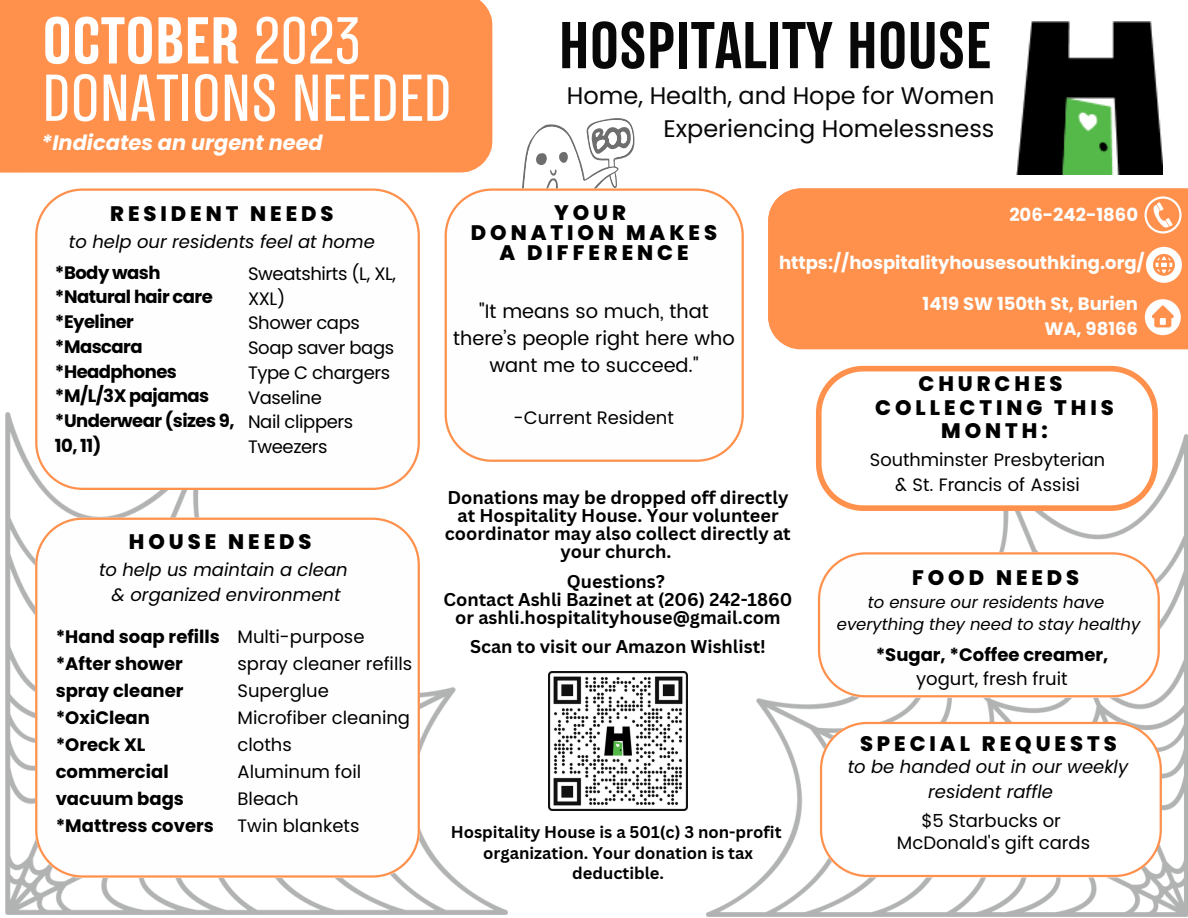
<style>
.page{position:relative;width:1188px;height:918px;background:#fff}
.page>*{position:absolute;margin:0;border:0;box-sizing:border-box;transform-origin:0 0}
.t1{font:700 60px "TT Backwards Sans";color:#080808}
.t2{font:60px "TT Backwards Sans";color:#fff}
.t3{font:700 60px "TT Backwards Sans";color:#fff}
.t4{font:24px/32.7px "Poppins";color:#080808;text-align:right}
.t5{font:800 21px/23.7px "Poppins";letter-spacing:.19em;color:#000;text-align:center}
.t6{font:italic 700 21px "Poppins";color:#fff}
.t7{font:19.5px/27px "Poppins";color:#000;text-align:center}
.t8{font:700 18px/18px "Canva Sans";color:#000;text-align:center}
.t9{font:18px/27px "Poppins";color:#000}
.t10{font:700 18px/27px "Poppins";color:#000}
.t11{font:italic 18px "Poppins";color:#000}
.t12{font:700 18px/24.8px "Poppins";letter-spacing:-.03em;color:#000}
.t13{font:18px/24.8px "Poppins";letter-spacing:-.02em;color:#000}
.t14{font:700 18px/24.8px "Poppins";color:#fdfefd;text-align:right}
.t15{font:700 16.5px/20.2px "Canva Sans";color:#000;text-align:center}
.t16{font:italic 16.5px "Poppins";color:#000}
.s1{font-weight:400}
</style>
<div class="page">
<svg style="left:522px;top:118px;width:113px;height:70px"></svg>
<img style="left:5px;top:412px;width:502px;height:502px">
<img style="left:706px;top:435px;width:482px;height:482px">
<svg style="left:445px;top:188px;width:299px;height:274px"></svg>
<div style="left:0;top:0;width:493px;height:173px;background:#ff914d"></div>
<div style="left:768px;top:188px;width:420px;height:161px;background:#ff914d"></div>
<svg style="left:1144px;top:196px;width:38px;height:38px"></svg>
<svg style="left:1146px;top:247px;width:36px;height:36px"></svg>
<svg style="left:1145px;top:299px;width:36px;height:36px"></svg>
<div style="left:1160px;top:318px;width:6px;height:7px;background:#fdfefd"></div>
<img style="left:1017px;top:21px;width:146px;height:153px">
<svg style="left:818px;top:552px;width:342px;height:145px"></svg>
<svg style="left:35px;top:188px;width:385px;height:302px"></svg>
<svg style="left:35px;top:518px;width:385px;height:360px"></svg>
<img style="left:549px;top:672px;width:138px;height:138px">
<svg style="left:820px;top:722px;width:342px;height:155px"></svg>
<svg style="left:816px;top:366px;width:342px;height:145px"></svg>
<p class="t3" style="left:42px;top:9px;width:320px">OCTOBER <span class="s1">2023</span></p>
<p class="t1" style="left:559px;top:14px;width:434px">HOSPITALITY HOUSE</p>
<p class="t2" style="left:42px;top:67px;width:411px">DONATIONS NEEDED</p>
<p class="t4" style="left:567px;top:80px;width:429px">Home, Health, and Hope for Women<br>Experiencing Homelessness</p>
<p class="t6" style="left:41px;top:128px;width:283px">*Indicates an urgent need</p>
<p class="t5" style="left:110px;top:201px;width:225px">RESIDENT NEEDS</p>
<p class="t11" style="left:69px;top:229px;width:307px">to help our residents feel at home</p>
<p class="t12" style="left:55px;top:260px;width:107px">*Body wash</p>
<p class="t12" style="left:55px;top:285px;width:159px">*Natural hair care</p>
<p class="t12" style="left:55px;top:309px;width:81px">*Eyeliner</p>
<p class="t12" style="left:55px;top:334px;width:89px">*Mascara</p>
<p class="t12" style="left:55px;top:359px;width:123px">*Headphones</p>
<p class="t12" style="left:55px;top:384px;width:156px">*M/L/3X pajamas</p>
<p class="t12" style="left:55px;top:408px;width:181px">*Underwear (sizes 9,<br>10, 11)</p>
<p class="t13" style="left:248px;top:261px;width:150px">Sweatshirts (L, XL,<br>XXL)</p>
<p class="t13" style="left:248px;top:311px;width:113px">Shower caps</p>
<p class="t13" style="left:248px;top:335px;width:148px">Soap saver bags</p>
<p class="t13" style="left:248px;top:360px;width:144px">Type C chargers</p>
<p class="t13" style="left:248px;top:385px;width:75px">Vaseline</p>
<p class="t13" style="left:248px;top:410px;width:107px">Nail clippers</p>
<p class="t13" style="left:248px;top:434px;width:81px">Tweezers</p>
<p class="t5" style="left:129px;top:530px;width:184px">HOUSE NEEDS</p>
<p class="t11" style="left:99px;top:557px;width:250px">to help us maintain a clean</p>
<p class="t11" style="left:112px;top:582px;width:230px">&amp; organized environment</p>
<p class="t10" style="left:56px;top:623px;width:166px">*Hand soap refills</p>
<p class="t10" style="left:56px;top:650px;width:129px">*After shower spray cleaner</p>
<p class="t10" style="left:56px;top:704px;width:96px">*OxiClean</p>
<p class="t10" style="left:56px;top:731px;width:130px">*Oreck XL commercial vacuum bags</p>
<p class="t10" style="left:56px;top:812px;width:160px">*Mattress covers</p>
<p class="t9" style="left:238px;top:623px;width:176px">Multi-purpose spray cleaner refills</p>
<p class="t9" style="left:238px;top:677px;width:93px">Superglue</p>
<p class="t9" style="left:238px;top:704px;width:174px">Microfiber cleaning</p>
<p class="t9" style="left:238px;top:731px;width:56px">cloths</p>
<p class="t9" style="left:238px;top:758px;width:125px">Aluminum foil</p>
<p class="t9" style="left:238px;top:785px;width:63px">Bleach</p>
<p class="t9" style="left:238px;top:812px;width:123px">Twin blankets</p>
<p class="t5" style="left:554px;top:201px;width:73px">YOUR</p>
<p class="t5" style="left:471px;top:223px;width:248px;line-height:20.2px">DONATION MAKES<br>A DIFFERENCE</p>
<p class="t7" style="left:453px;top:298px;width:283px">"It means so much, that there’s people right here who want me to succeed."</p>
<p class="t9" style="left:514px;top:404px;width:162px">-Current Resident</p>
<p class="t14" style="left:1009px;top:203px;width:130px">206-242-1860</p>
<p class="t14" style="left:779px;top:251px;width:367px">https://hospitalityhousesouthking.org/</p>
<p class="t14" style="left:923px;top:291px;width:217px">1419 SW 150th St, Burien<br>WA, 98166</p>
<p class="t5" style="left:919px;top:372px;width:145px">CHURCHES</p>
<p class="t5" style="left:875px;top:395px;width:240px">COLLECTING THIS<br>MONTH:</p>
<p class="t8" style="left:445px;top:488px;width:347px">Donations may be dropped off directly at Hospitality House. Your volunteer coordinator may also collect directly at your church.</p>
<p class="t8" style="left:567px;top:572px;width:100px">Questions?</p>
<p class="t8" style="left:444px;top:590px;width:350px">Contact Ashli Bazinet at (206) 242-1860 or ashli.hospitalityhouse@gmail.com</p>
<p class="t8" style="left:470px;top:637px;width:297px">Scan to visit our Amazon Wishlist!</p>
<p class="t15" style="left:451px;top:822px;width:332px">Hospitality House is a 501(c) 3 non-profit</p>
<p class="t15" style="left:483px;top:842px;width:271px">organization. Your donation is tax deductible.</p>
<p class="t9" style="left:870px;top:447px;width:237px">Southminster Presbyterian</p>
<p class="t9" style="left:895px;top:471px;width:186px">&amp; St. Francis of Assisi</p>
<p class="t5" style="left:912px;top:566px;width:169px">FOOD NEEDS</p>
<p class="t16" style="left:868px;top:590px;width:238px">to ensure our residents have</p>
<p class="t16" style="left:837px;top:613px;width:305px">everything they need to stay healthy</p>
<p class="t10" style="left:876px;top:641px;width:234px">*Sugar, *Coffee creamer,</p>
<p class="t9" style="left:916px;top:666px;width:153px">yogurt, fresh fruit</p>
<p class="t5" style="left:860px;top:732px;width:258px">SPECIAL REQUESTS</p>
<p class="t11" style="left:848px;top:755px;width:282px">to be handed out in our weekly</p>
<p class="t11" style="left:928px;top:779px;width:126px">resident raffle</p>
<p class="t9" style="left:921px;top:808px;width:141px">$5 Starbucks or</p>
<p class="t9" style="left:897px;top:829px;width:195px">McDonald's gift cards</p>
</div>
